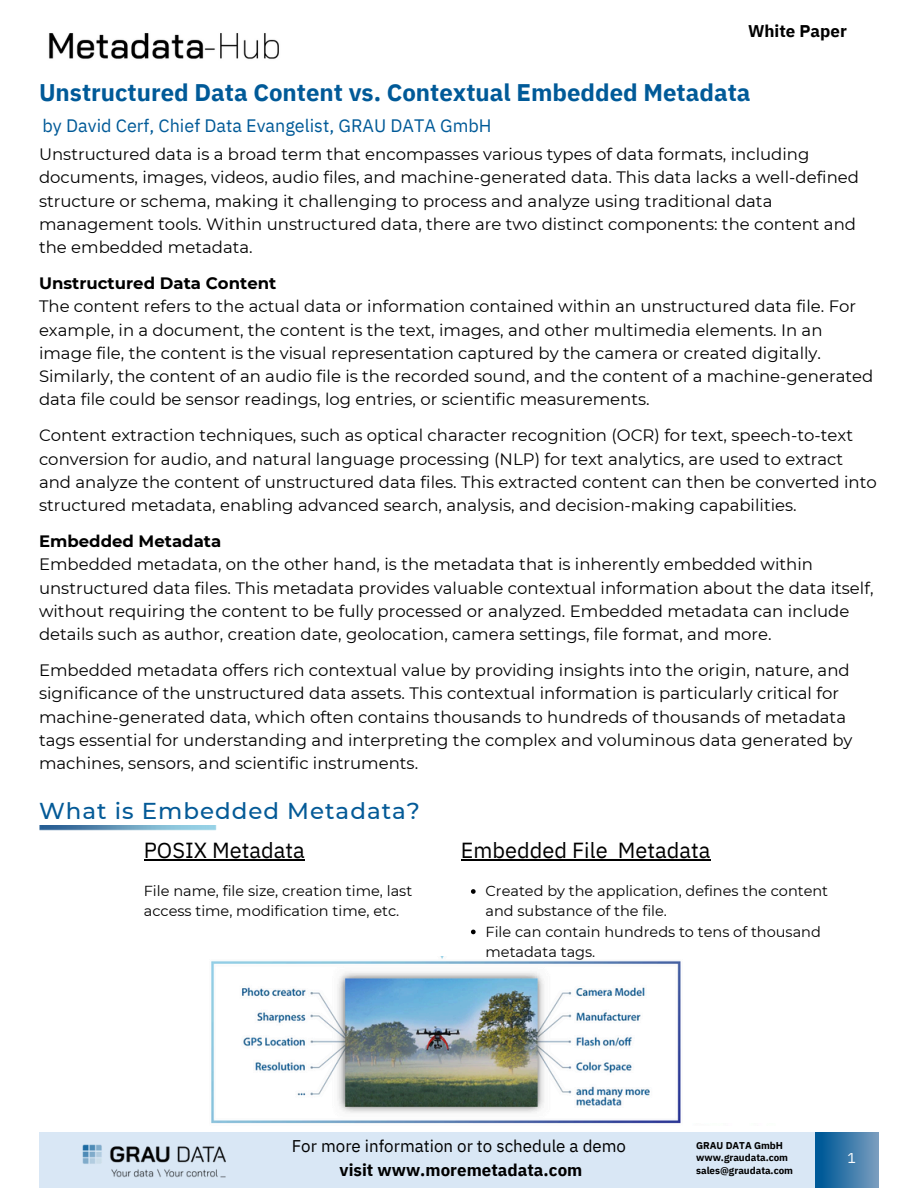
<style>
.page{position:relative;width:918px;height:1188px;background:#fff}
.page>*{position:absolute;margin:0;border:0;box-sizing:border-box;transform-origin:0 0}
.t1{font:700 24px "IBM Plex Sans";color:#005a98}
.t2{font:500 22.95px "Montserrat";letter-spacing:.045em;color:#045a97}
.t3{font:21.75px "IBM Plex Sans";color:#000}
.t4{font:18px "IBM Plex Sans";color:#005a98}
.t5{font:16.95px/23.2px "IBM Plex Sans";color:#000;text-align:center}
.t6{font:700 16.95px "IBM Plex Sans";color:#000}
.t7{font:16.5px/23.2px "Montserrat";color:#000}
.t8{font:14.55px/20.2px "Montserrat";color:#000}
.t9{font:14.1px "IBM Plex Sans";color:#fff}
.t10{font:700 9.9px/12.3px "IBM Plex Sans";letter-spacing:-.005em;color:#000}
.s1{font-weight:700}
</style>
<div class="page">
<div style="left:39px;top:1132px;width:795px;height:56px;background:#d9e7f5"></div>
<div style="left:816px;top:1132px;width:63px;height:56px;background:linear-gradient(to right,#005495,#7c9ebf)"></div>
<img style="left:82px;top:1144px;width:144px;height:34px">
<img style="left:49px;top:33px;width:230px;height:26px">
<img style="left:211px;top:957px;width:470px;height:167px">
<hr style="left:144px;top:859px;width:161px;height:2px;background:#000">
<hr style="left:461px;top:859px;width:147px;height:2px;background:#000">
<svg style="left:608px;top:859px;width:10px;height:2px"></svg>
<hr style="left:618px;top:859px;width:92px;height:2px;background:#000">
<svg style="left:471px;top:889px;width:5px;height:5px"></svg>
<svg style="left:471px;top:930px;width:5px;height:4px"></svg>
<img style="left:39px;top:825px;width:178px;height:6px">
<h5 class="t6" style="left:748px;top:20px;width:100px">White Paper</h5>
<h1 class="t1" style="left:39px;top:76px;width:713px">Unstructured Data Content vs. Contextual Embedded Metadata</h1>
<h1 class="t4" style="left:43px;top:114px;width:451px">by David Cerf, Chief Data Evangelist, GRAU DATA GmbH</h1>
<p class="t7" style="left:39px;top:143px;width:822px">Unstructured data is a broad term that encompasses various types of data formats, including documents, images, videos, audio files, and machine-generated data. This data lacks a well-defined structure or schema, making it challenging to process and analyze using traditional data management tools. Within unstructured data, there are two distinct components: the content and the embedded metadata.</p>
<h4 class="t7" style="left:39px;top:272px;width:836px"><span class="s1">Unstructured Data Content<br></span>The content refers to the actual data or information contained within an unstructured data file. For example, in a document, the content is the text, images, and other multimedia elements. In an image file, the content is the visual representation captured by the camera or created digitally.<br>Similarly, the content of an audio file is the recorded sound, and the content of a machine-generated data file could be sensor readings, log entries, or scientific measurements.</h4>
<h2 class="t7" style="left:39px;top:424px;width:839px">Content extraction techniques, such as optical character recognition (OCR) for text, speech-to-text conversion for audio, and natural language processing (NLP) for text analytics, are used to extract and analyze the content of unstructured data files. This extracted content can then be converted into structured metadata, enabling advanced search, analysis, and decision-making capabilities.</h2>
<h5 class="t7" style="left:39px;top:530px;width:836px"><span class="s1">Embedded Metadata<br></span>Embedded metadata, on the other hand, is the metadata that is inherently embedded within unstructured data files. This metadata provides valuable contextual information about the data itself, without requiring the content to be fully processed or analyzed. Embedded metadata can include details such as author, creation date, geolocation, camera settings, file format, and more.</h5>
<h5 class="t7" style="left:39px;top:659px;width:815px">Embedded metadata offers rich contextual value by providing insights into the origin, nature, and significance of the unstructured data assets. This contextual information is particularly critical for machine-generated data, which often contains thousands to hundreds of thousands of metadata tags essential for understanding and interpreting the complex and voluminous data generated by machines, sensors, and scientific instruments.</h5>
<p class="t2" style="left:39px;top:797px;width:383px">What is Embedded Metadata?</p>
<p class="t3" style="left:144px;top:835px;width:162px">POSIX Metadata</p>
<p class="t8" style="left:144px;top:881px;width:270px">File name, file size, creation time, last access time, modification time, etc.</p>
<p class="t3" style="left:461px;top:835px;width:251px">Embedded File Metadata</p>
<p class="t8" style="left:486px;top:881px;width:344px">Created by the application, defines the content and substance of the file.</p>
<h5 class="t8" style="left:486px;top:921px;width:337px">File can contain hundreds to tens of thousand metadata tags.</h5>
<p class="t5" style="left:292px;top:1134px;width:336px">For more information or to schedule a demo <span class="s1">visit www.moremetadata.com</span></p>
<p class="t10" style="left:696px;top:1139px;width:93px">GRAU DATA GmbH www.graudata.com</p>
<h2 class="t10" style="left:696px;top:1164px;width:98px">sales@graudata.com</h2>
<h5 class="t9" style="left:847px;top:1149px;width:10px">1</h5>
</div>
